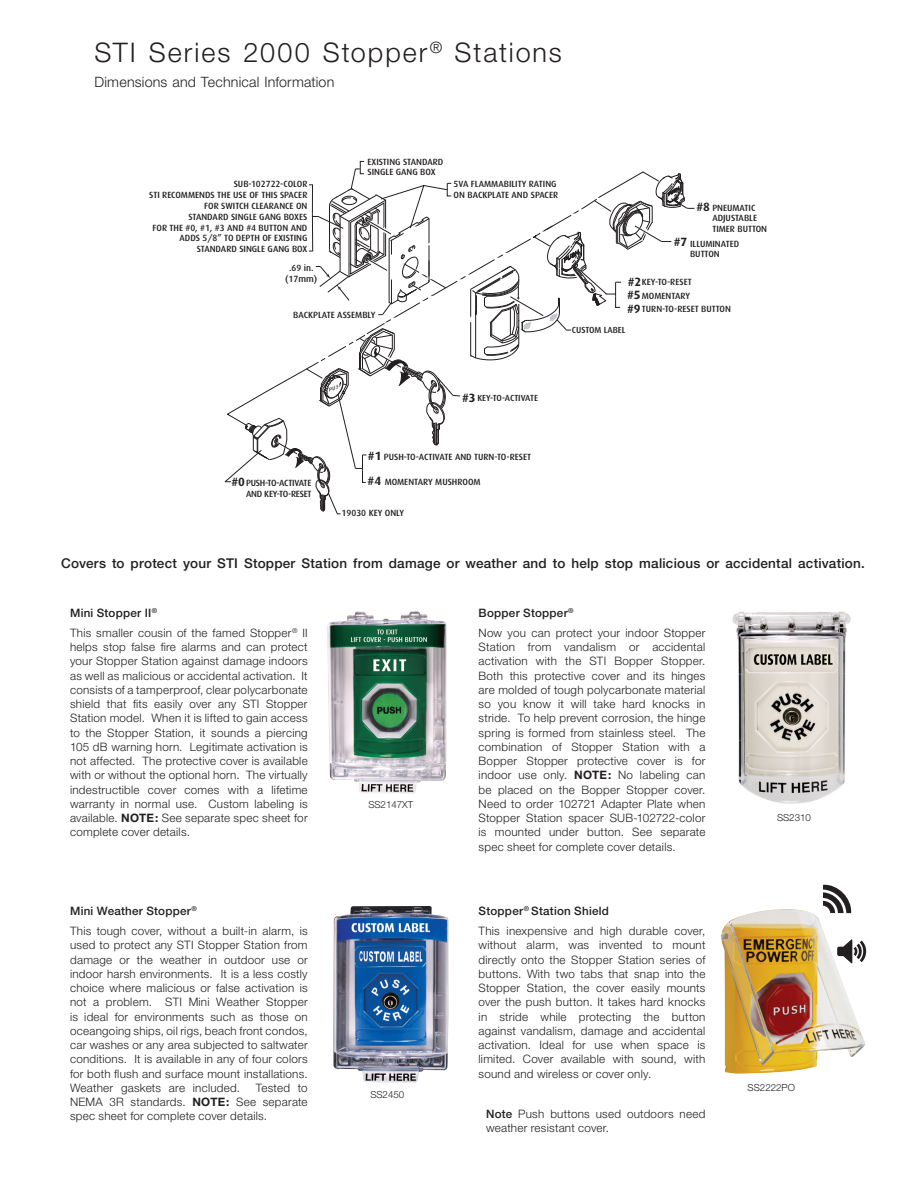
<style>
.page{position:relative;width:918px;height:1188px;background:#fff}
.page>*{position:absolute;margin:0;border:0;box-sizing:border-box;transform-origin:0 0}
.t1{font:300 27px "Helvetica Neue";letter-spacing:.07em;color:#231f20}
.t2{font:300 14.25px "Helvetica Neue";letter-spacing:.015em;color:#231f20}
.t3{font:500 13.5px "Helvetica Neue";letter-spacing:.015em;color:#231f20}
.t4{font:700 12px/13.5px "Dax";color:#231f20}
.t5{font:300 11.7px/14.2px "Helvetica Neue";letter-spacing:.02em;color:#231f20}
.t6{font:300 9.75px "Helvetica Neue";color:#231f20}
.t7{font:500 9px/10.8px "Dax";color:#231f20}
.t8{font:500 9px/10.8px "Dax";letter-spacing:-.025em;color:#231f20}
.t9{font:500 8.85px "Dax";color:#231f20}
.s1{font-weight:700;font-size:12px}
.s2{font-weight:500}
.s3{font-weight:700}
</style>
<div class="page">
<img style="left:327px;top:611px;width:120px;height:183px">
<img style="left:333px;top:906px;width:116px;height:177px">
<img style="left:732px;top:611px;width:119px;height:193px">
<img style="left:721px;top:909px;width:145px;height:165px">
<svg style="left:837px;top:939px;width:30px;height:24px"></svg>
<svg style="left:823px;top:884px;width:29px;height:29px"></svg>
<svg style="left:224px;top:160px;width:471px;height:354px"></svg>
<h1 class="t1" style="left:94px;top:36px;width:469px">STI Series 2000 Stopper<sup>®</sup> Stations</h1>
<p class="t2" style="left:94px;top:73px;width:241px">Dimensions and Technical Information</p>
<p class="t7" style="left:368px;top:156px;width:77px">EXISTING STANDARD<br>SINGLE GANG BOX</p>
<p class="t7" style="left:149px;top:179px;width:160px;text-align:right">SUB-102722-COLOR<br>STI RECOMMENDS THE USE OF THIS SPACER<br>FOR SWITCH CLEARANCE ON<br>STANDARD SINGLE GANG BOXES<br>FOR THE #0, #1, #3 AND #4 BUTTON AND<br>ADDS 5/8” TO DEPTH OF EXISTING<br>STANDARD SINGLE GANG BOX</p>
<p class="t7" style="left:285px;top:263px;width:34px;text-align:center">.69 in. (17mm)</p>
<p class="t7" style="left:293px;top:309px;width:84px">BACKPLATE ASSEMBLY</p>
<p class="t7" style="left:454px;top:179px;width:106px">5VA FLAMMABILITY RATING<br>ON BACKPLATE AND SPACER</p>
<p class="t4" style="left:697px;top:201px;width:15px">#8</p>
<p class="t7" style="left:712px;top:203px;width:56px">PNEUMATIC<br>ADJUSTABLE<br>TIMER BUTTON</p>
<p class="t4" style="left:674px;top:235px;width:15px">#7</p>
<p class="t7" style="left:690px;top:238px;width:51px">ILLUMINATED<br>BUTTON</p>
<p class="t4" style="left:627px;top:275px;width:16px">#2 #5</p>
<p class="t7" style="left:642px;top:277px;width:51px">KEY-TO-RESET</p>
<p class="t7" style="left:642px;top:290px;width:50px">MOMENTARY</p>
<p class="t7" style="left:627px;top:304px;width:105px"><span class="s1">#9</span>TURN-TO-RESET BUTTON</p>
<p class="t9" style="left:572px;top:325px;width:55px">CUSTOM LABEL</p>
<p class="t4" style="left:231px;top:475px;width:15px">#0</p>
<p class="t8" style="left:246px;top:477px;width:67px">PUSH-TO-ACTIVATE<br>AND KEY-TO-RESET</p>
<p class="t9" style="left:462px;top:393px;width:77px"><span class="s1">#3</span> KEY-TO-ACTIVATE</p>
<p class="t7" style="left:368px;top:452px;width:165px"><span class="s1">#1</span> PUSH-TO-ACTIVATE AND TURN-TO-RESET</p>
<p class="t7" style="left:368px;top:476px;width:115px"><span class="s1">#4</span> MOMENTARY MUSHROOM</p>
<p class="t7" style="left:342px;top:508px;width:64px">19030 KEY ONLY</p>
<p class="t3" style="left:61px;top:555px;width:805px">Covers to protect your STI Stopper Station from damage or weather and to help stop malicious or accidental activation.</p>
<p class="t5" style="left:70px;top:602px;width:239px;line-height:20.2px"><span class="s2">Mini Stopper II</span><sup>®<br></sup>This smaller cousin of the famed Stopper<sup>®</sup> II</p>
<p class="t5" style="left:70px;top:640px;width:239px;text-align:justify">helps stop false fire alarms and can protect your Stopper Station against damage indoors as well as malicious or accidental activation. It consists of a tamperproof, clear polycarbonate shield that fits easily over any STI Stopper Station model. When it is lifted to gain access to the Stopper Station, it sounds a piercing 105 dB warning horn. Legitimate activation is not affected. The protective cover is available with or without the optional horn. The virtually indestructible cover comes with a lifetime warranty in normal use. Custom labeling is available. <span class="s3">NOTE:</span> See separate spec sheet for complete cover details.</p>
<p class="t5" style="left:70px;top:900px;width:239px;line-height:20.2px"><span class="s2">Mini Weather Stopper</span><sup>®<br></sup>This tough cover, without a built-in alarm, is</p>
<p class="t5" style="left:70px;top:938px;width:239px;text-align:justify">used to protect any STI Stopper Station from damage or the weather in outdoor use or indoor harsh environments. It is a less costly choice where malicious or false activation is not a problem. STI Mini Weather Stopper is ideal for environments such as those on oceangoing ships, oil rigs, beach front condos, car washes or any area subjected to saltwater conditions. It is available in any of four colors for both flush and surface mount installations.<br>Weather gaskets are included.</p>
<p class="t5" style="left:70px;top:1080px;width:239px;text-align:justify;text-indent:186px">Tested to NEMA 3R standards. <span class="s3">NOTE:</span> See separate spec sheet for complete cover details.</p>
<p class="t6" style="left:368px;top:798px;width:46px">SS2147XT</p>
<p class="t6" style="left:370px;top:1089px;width:35px">SS2450</p>
<p class="t5" style="left:479px;top:602px;width:228px;line-height:20.2px"><span class="s2">Bopper Stopper</span><sup>®<br></sup>Now you can protect your indoor Stopper</p>
<p class="t5" style="left:479px;top:640px;width:228px;text-align:justify">Station from vandalism or accidental activation with the STI Bopper Stopper.<br>Both this protective cover and its hinges are molded of tough polycarbonate material so you know it will take hard knocks in stride. To help prevent corrosion, the hinge spring is formed from stainless steel. The combination of Stopper Station with a Bopper Stopper protective cover is for indoor use only. <span class="s3">NOTE:</span> No labeling can be placed on the Bopper Stopper cover.<br>Need to order 102721 Adapter Plate when Stopper Station spacer SUB-102722-color is mounted under button. See separate spec sheet for complete cover details.</p>
<p class="t5" style="left:479px;top:900px;width:228px;line-height:20.2px"><span class="s2">Stopper</span><sup>®</sup> <span class="s2">Station Shield<br></span>This inexpensive and high durable cover,</p>
<p class="t5" style="left:479px;top:938px;width:228px;text-align:justify">without alarm, was invented to mount directly onto the Stopper Station series of buttons. With two tabs that snap into the Stopper Station, the cover easily mounts over the push button. It takes hard knocks in stride while protecting the button against vandalism, damage and accidental activation. Ideal for use when space is limited. Cover available with sound, with sound and wireless or cover only.</p>
<p class="t5" style="left:486px;top:1107px;width:221px"><span class="s2">Note</span> Push buttons used outdoors need weather resistant cover.</p>
<p class="t6" style="left:777px;top:812px;width:35px">SS2310</p>
<p class="t6" style="left:748px;top:1082px;width:49px">SS2222PO</p>
</div>
